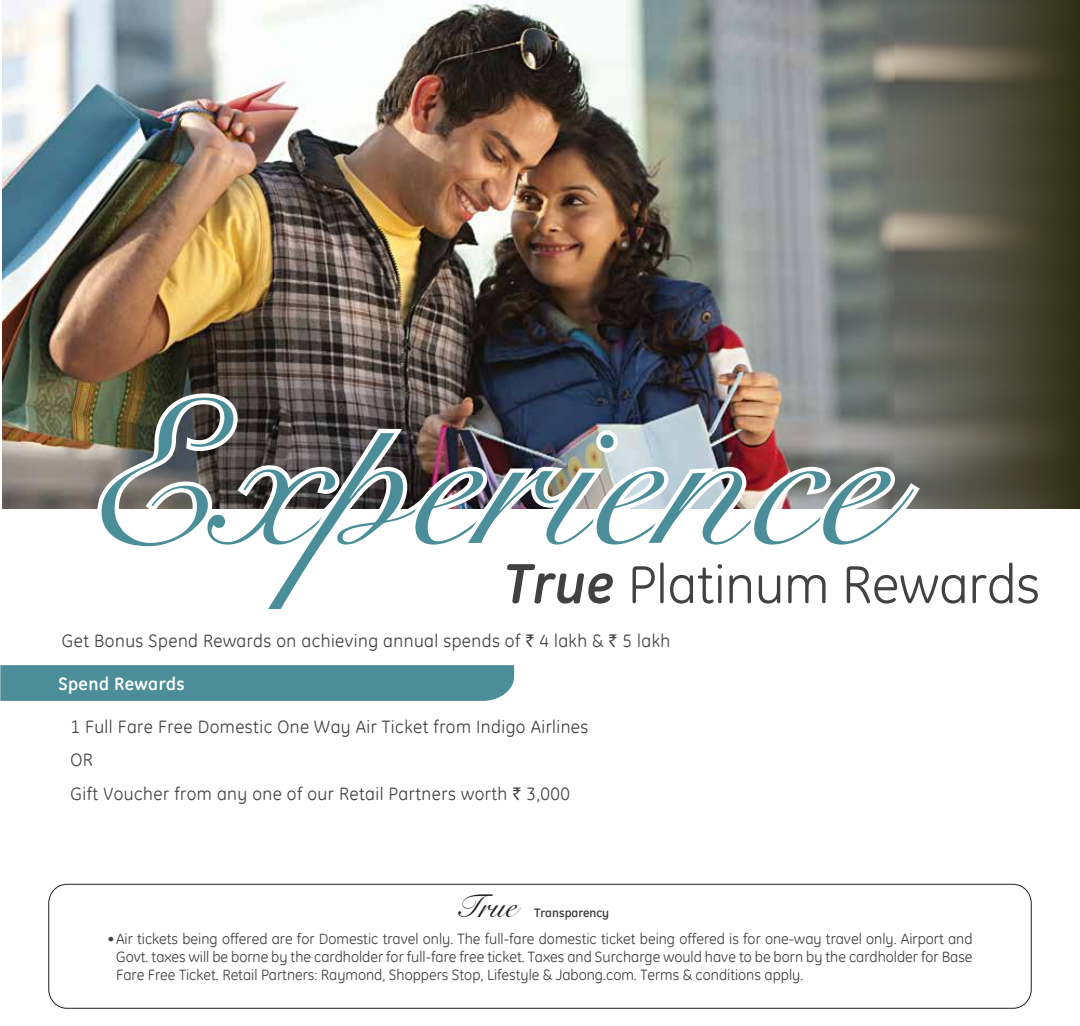
<style>
.page{position:relative;width:1080px;height:1026px;background:#fff}
.page>*{position:absolute;margin:0;border:0;box-sizing:border-box;transform-origin:0 0}
.t1{font:54px "GE Inspira";color:#414042}
.t2{font:33.6px "Snell BT";color:#231f20}
.t3{font:18px/33.6px "GE Inspira";letter-spacing:.025em;color:#414042}
.t4{font:700 18px "GE Inspira";letter-spacing:.025em;color:#fff}
.t5{font:15px/18px "GE Inspira";color:#414042;text-align:justify}
.t6{font:700 12.3px "GE Inspira";color:#414142}
.s1{font-weight:700;font-style:italic;font-size:57.15px;color:#414142}
.s2{font-family:"Rupee"}
</style>
<div class="page">
<img style="left:2px;top:1px;width:787px;height:507px">
<svg style="left:789px;top:0;width:291px;height:508px;background:#636459"></svg>
<img style="left:97px;top:393px;width:823px;height:216px">
<div style="left:0;top:665px;width:514px;height:36px;background:#4b8e99"></div>
<div style="left:48px;top:884px;width:984px;height:125px;border:1px solid #231f20;border-radius:19px"></div>
<h1 class="t1" style="left:503px;top:550px;width:538px"><span class="s1">True</span> Platinum Rewards</h1>
<p class="t3" style="left:62px;top:624px;width:610px">Get Bonus Spend Rewards on achieving annual spends of <span class="s2">`</span> 4 lakh &amp; <span class="s2">`</span> 5 lakh</p>
<p class="t4" style="left:59px;top:672px;width:128px">Spend Rewards</p>
<p class="t3" style="left:71px;top:709px;width:519px">1 Full Fare Free Domestic One Way Air Ticket from Indigo Airlines<br>OR<br>Gift Voucher from any one of our Retail Partners worth <span class="s2">`</span> 3,000</p>
<h2 class="t2" style="left:466px;top:885px;width:62px">True</h2>
<p class="t6" style="left:534px;top:904px;width:76px">Transparency</p>
<p class="t5" style="left:116px;top:929px;width:858px;text-indent:-9px">• Air tickets being offered are for Domestic travel only. The full-fare domestic ticket being offered is for one-way travel only. Airport and Govt. taxes will be borne by the cardholder for full-fare free ticket. Taxes and Surcharge would have to be born by the cardholder for Base Fare Free Ticket. Retail Partners: Raymond, Shoppers Stop, Lifestyle &amp; Jabong.com. Terms &amp; conditions apply.</p>
</div>
